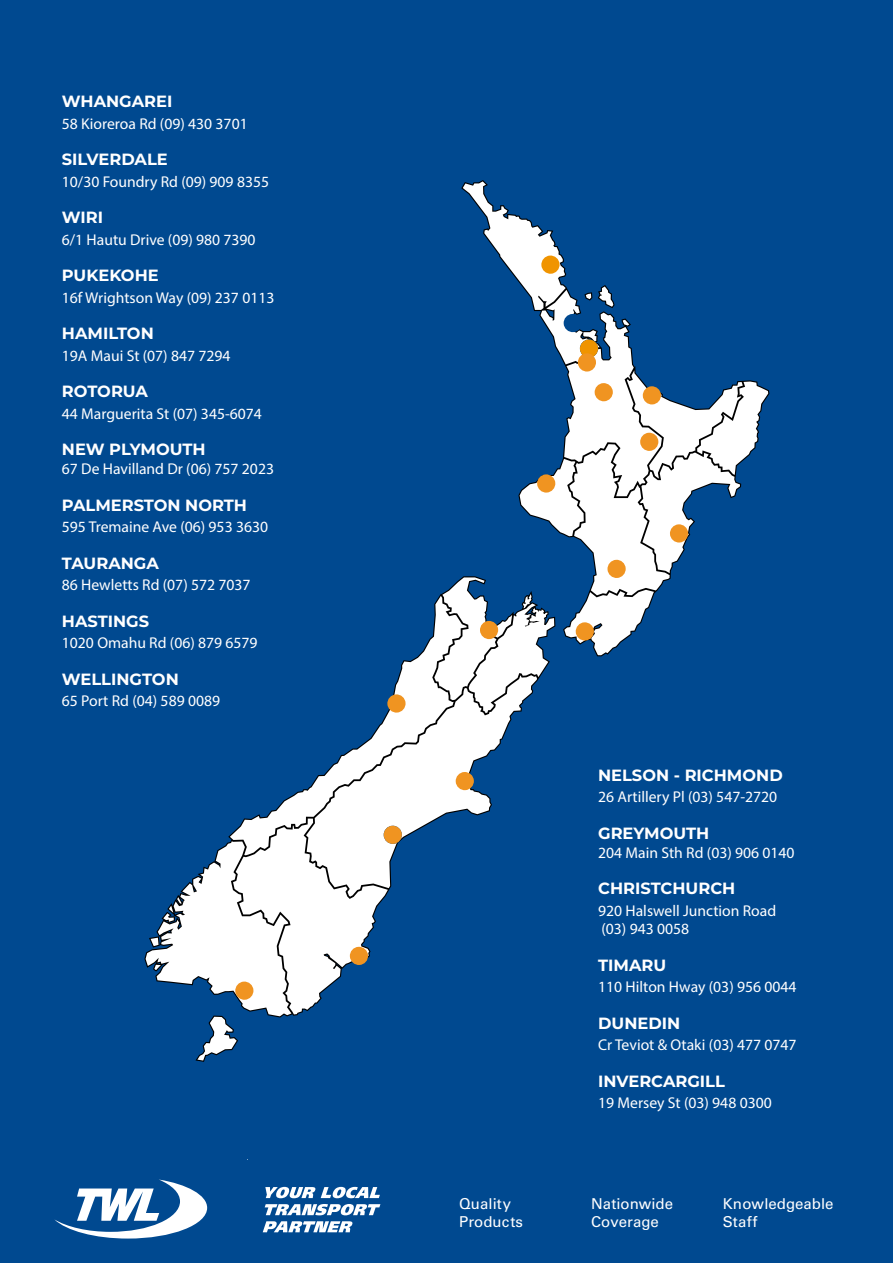
<style>
.page{position:relative;width:893px;height:1263px;background:#fff}
.page>*{position:absolute;margin:0;border:0;box-sizing:border-box;transform-origin:0 0}
.t1{font:700 16.2px "Montserrat";color:#fff}
.t2{font:15.6px/18.8px "Myriad Pro";color:#fff}
.t3{font:15px/18px "Univers LT Std";color:#fff}
</style>
<div class="page">
<div style="left:0;top:0;width:893px;height:1165px;background:#004990"></div>
<div style="left:0;top:1160px;width:893px;height:103px;background:#004990"></div>
<svg style="left:54px;top:1159px;width:194px;height:80px"></svg>
<svg style="left:263px;top:1221px;width:90px;height:11px"></svg>
<svg style="left:265px;top:1204px;width:115px;height:11px"></svg>
<svg style="left:265px;top:1187px;width:115px;height:11px"></svg>
<svg style="left:253px;top:624px;width:181px;height:194px"></svg>
<svg style="left:434px;top:181px;width:334px;height:500px"></svg>
<svg style="left:306px;top:675px;width:231px;height:217px"></svg>
<svg style="left:146px;top:818px;width:242px;height:244px"></svg>
<div style="left:387px;top:694px;width:19px;height:19px;background:#f09421;border-radius:50%"></div>
<div style="left:670px;top:524px;width:18px;height:19px;background:#f09421;border-radius:50%"></div>
<div style="left:383px;top:825px;width:19px;height:19px;background:#f09421;border-radius:50%"></div>
<div style="left:642px;top:386px;width:19px;height:19px;background:#f09421;border-radius:50%"></div>
<div style="left:640px;top:432px;width:19px;height:19px;background:#f09421;border-radius:50%"></div>
<div style="left:537px;top:474px;width:19px;height:19px;background:#f09421;border-radius:50%"></div>
<div style="left:480px;top:621px;width:18px;height:18px;background:#f09421;border-radius:50%"></div>
<div style="left:455px;top:772px;width:19px;height:18px;background:#f09421;border-radius:50%"></div>
<div style="left:350px;top:946px;width:18px;height:19px;background:#f09421;border-radius:50%"></div>
<div style="left:235px;top:981px;width:19px;height:19px;background:#f09421;border-radius:50%"></div>
<div style="left:607px;top:559px;width:19px;height:19px;background:#f09421;border-radius:50%"></div>
<div style="left:575px;top:622px;width:19px;height:19px;background:#f09421;border-radius:50%"></div>
<div style="left:594px;top:383px;width:19px;height:19px;background:#f09421;border-radius:50%"></div>
<div style="left:541px;top:255px;width:19px;height:19px;background:#f09400;border-radius:50%"></div>
<div style="left:563px;top:314px;width:19px;height:18px;background:#004990;border-radius:50%"></div>
<div style="left:580px;top:339px;width:18px;height:19px;background:#f09400;border-radius:50%"></div>
<div style="left:577px;top:353px;width:19px;height:19px;background:#f09421;border-radius:50%"></div>
<p class="t1" style="left:62px;top:90px;width:112px">WHANGAREI</p>
<p class="t2" style="left:62px;top:114px;width:187px">58 Kioreroa Rd (09) 430 3701</p>
<p class="t1" style="left:62px;top:148px;width:107px">SILVERDALE</p>
<p class="t2" style="left:62px;top:172px;width:209px">10/30 Foundry Rd (09) 909 8355</p>
<p class="t1" style="left:62px;top:206px;width:43px">WIRI</p>
<p class="t2" style="left:62px;top:230px;width:195px">6/1 Hautu Drive (09) 980 7390</p>
<p class="t1" style="left:62px;top:264px;width:98px">PUKEKOHE</p>
<p class="t2" style="left:62px;top:288px;width:214px">16f Wrightson Way (09) 237 0113</p>
<p class="t1" style="left:62px;top:322px;width:93px">HAMILTON</p>
<p class="t2" style="left:62px;top:346px;width:170px">19A Maui St (07) 847 7294</p>
<p class="t1" style="left:62px;top:380px;width:88px">ROTORUA</p>
<p class="t2" style="left:62px;top:404px;width:202px">44 Marguerita St (07) 345-6074</p>
<p class="t1" style="left:62px;top:438px;width:145px">NEW PLYMOUTH</p>
<p class="t2" style="left:62px;top:459px;width:214px">67 De Havilland Dr (06) 757 2023</p>
<p class="t1" style="left:62px;top:493px;width:187px">PALMERSTON NORTH</p>
<p class="t2" style="left:62px;top:517px;width:208px">595 Tremaine Ave (06) 953 3630</p>
<p class="t1" style="left:62px;top:551px;width:98px">TAURANGA</p>
<p class="t2" style="left:62px;top:575px;width:190px">86 Hewletts Rd (07) 572 7037</p>
<p class="t1" style="left:62px;top:609px;width:89px">HASTINGS</p>
<p class="t2" style="left:62px;top:633px;width:197px">1020 Omahu Rd (06) 879 6579</p>
<p class="t1" style="left:62px;top:667px;width:118px">WELLINGTON</p>
<p class="t2" style="left:62px;top:691px;width:160px">65 Port Rd (04) 589 0089</p>
<p class="t1" style="left:598px;top:763px;width:186px">NELSON - RICHMOND</p>
<p class="t2" style="left:598px;top:787px;width:181px">26 Artillery Pl (03) 547-2720</p>
<p class="t1" style="left:598px;top:821px;width:113px">GREYMOUTH</p>
<p class="t2" style="left:598px;top:843px;width:198px">204 Main Sth Rd (03) 906 0140</p>
<p class="t1" style="left:598px;top:876px;width:139px">CHRISTCHURCH</p>
<p class="t2" style="left:598px;top:901px;width:180px">920 Halswell Junction Road (03) 943 0058</p>
<p class="t1" style="left:598px;top:953px;width:70px">TIMARU</p>
<p class="t2" style="left:598px;top:977px;width:200px">110 Hilton Hway (03) 956 0044</p>
<p class="t1" style="left:598px;top:1011px;width:84px">DUNEDIN</p>
<p class="t2" style="left:598px;top:1035px;width:200px">Cr Teviot &amp; Otaki (03) 477 0747</p>
<p class="t1" style="left:598px;top:1069px;width:128px">INVERCARGILL</p>
<p class="t2" style="left:598px;top:1093px;width:175px">19 Mersey St (03) 948 0300</p>
<p class="t3" style="left:459px;top:1195px;width:65px">Quality<br>Products</p>
<p class="t3" style="left:591px;top:1195px;width:83px">Nationwide<br>Coverage</p>
<p class="t3" style="left:723px;top:1195px;width:112px">Knowledgeable<br>Staff</p>
</div>
